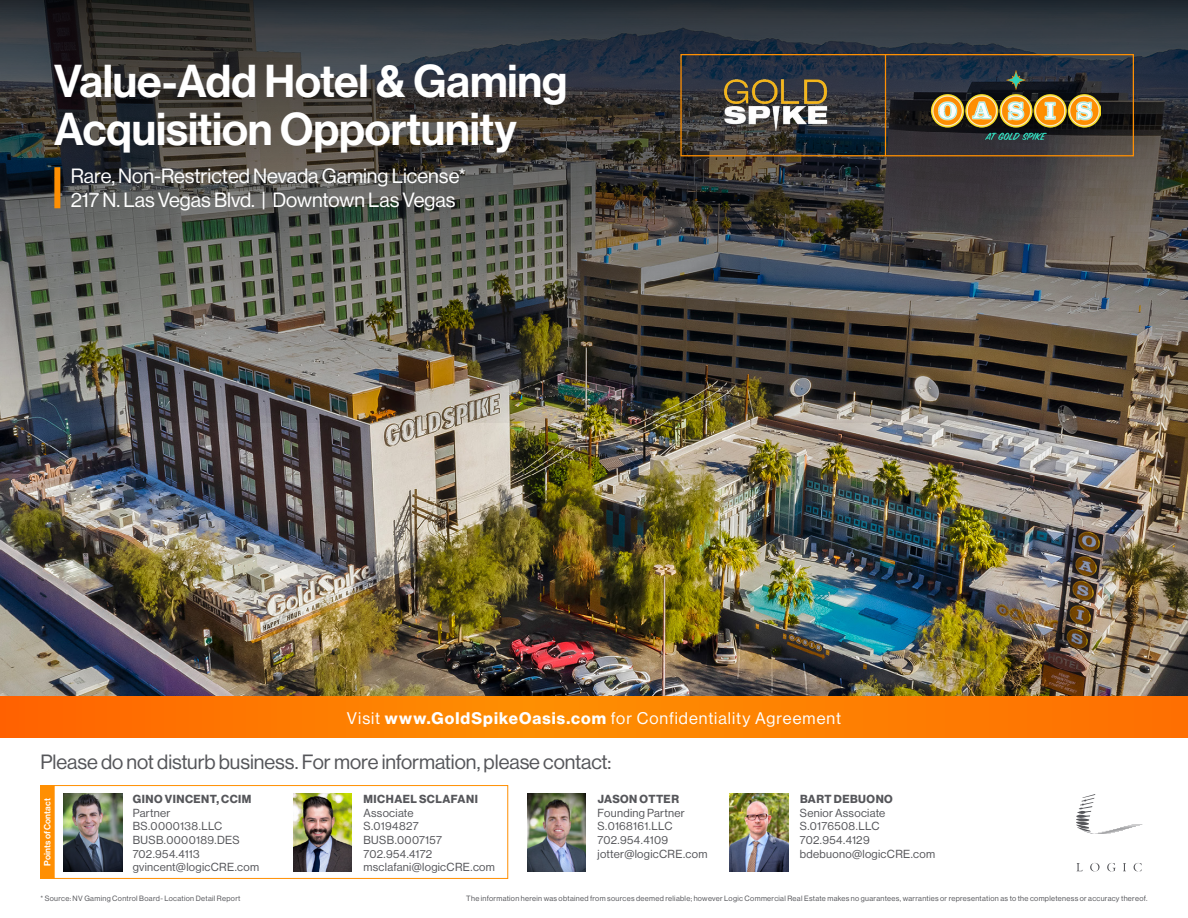
<style>
.page{position:relative;width:1188px;height:918px;background:#fff}
.page>*{position:absolute;margin:0;border:0;box-sizing:border-box;transform-origin:0 0}
.t1{font:45.15px/47.5px "N Haas Grotesk DS Pro 65 Md";letter-spacing:-.005em;color:#fff}
.t2{font:20.25px/24.3px "N Haas Grotesk DS Pro 55 Rg";color:#fff}
.t3{font:20.25px "N Haas Grotesk DS Pro 55 Rg";letter-spacing:-.005em;color:#55565a}
.t4{font:16.5px "N Haas Grotesk DS Pro 55 Rg";letter-spacing:.06em;color:#fff}
.t5{font:11.4px/13.8px "N Haas Grotesk DS Pro 55 Rg";letter-spacing:.025em;color:#55565a}
.t6{font:11.4px "N Haas Grotesk DS Pro 75 Bd";letter-spacing:.045em;color:#55565a}
.t7{font:8.85px "N Haas Grotesk DS Pro 65 Md";color:#fff}
.t8{font:7.5px "N Haas Grotesk DS Pro 55 Rg";letter-spacing:.04em;color:#55565a}
.s1{font-family:"N Haas Grotesk DS Pro 75 Bd"}
</style>
<div class="page">
<img style="left:0;top:422px;width:1188px;height:275px">
<img style="left:0;top:0;width:1188px;height:422px">
<svg style="left:0;top:697px;width:1188px;height:41px;background:#fe7b01"></svg>
<img style="left:932px;top:71px;width:169px;height:68px">
<div style="left:680px;top:54px;width:454px;height:102px;border:1px solid #fe8f02"></div>
<hr style="left:885px;top:54px;width:1px;height:102px;background:#fe8f02">
<img style="left:723px;top:79px;width:107px;height:52px">
<div style="left:54px;top:167px;width:6px;height:41px;background:#fe8f02"></div>
<img style="left:64px;top:794px;width:58px;height:77px">
<img style="left:293px;top:794px;width:59px;height:77px">
<img style="left:527px;top:794px;width:59px;height:78px">
<img style="left:729px;top:794px;width:59px;height:78px">
<div style="left:40px;top:785px;width:14px;height:94px;background:#ff8f02"></div>
<div style="left:54px;top:785px;width:454px;height:94px;border:1px solid #ff8f02"></div>
<svg style="left:1076px;top:794px;width:66px;height:40px"></svg>
<svg style="left:1076px;top:863px;width:7px;height:8px"></svg>
<svg style="left:1090px;top:863px;width:10px;height:9px"></svg>
<svg style="left:1107px;top:863px;width:9px;height:9px"></svg>
<svg style="left:1123px;top:863px;width:3px;height:8px"></svg>
<svg style="left:1134px;top:863px;width:8px;height:8px"></svg>
<h1 class="t1" style="left:54px;top:58px;width:515px">Value-Add Hotel &amp; Gaming<br>Acquisition Opportunity</h1>
<h2 class="t2" style="left:71px;top:164px;width:397px">Rare, Non-Restricted Nevada Gaming License*<br>217 N. Las Vegas Blvd. | Downtown Las Vegas</h2>
<h3 class="t4" style="left:347px;top:709px;width:496px">Visit <span class="s1">www.GoldSpikeOasis.com</span> for Confidentiality Agreement</h3>
<h2 class="t3" style="left:40px;top:751px;width:573px">Please do not disturb business. For more information, please contact:</h2>
<p class="t7" style="left:42px;top:866px;width:69px;rotate:-90deg">Points of Contact</p>
<p class="t6" style="left:133px;top:792px;width:120px">GINO VINCENT, CCIM</p>
<p class="t5" style="left:133px;top:806px;width:128px">Partner<br>BS.0000138.LLC<br>BUSB.0000189.DES<br>702.954.4113 gvincent@logicCRE.com</p>
<p class="t6" style="left:364px;top:792px;width:116px">MICHAEL SCLAFANI</p>
<p class="t5" style="left:363px;top:806px;width:133px">Associate<br>S.0194827<br>BUSB.0007157<br>702.954.4172 msclafani@logicCRE.com</p>
<p class="t6" style="left:598px;top:792px;width:83px">JASON OTTER</p>
<p class="t5" style="left:598px;top:806px;width:111px">Founding Partner<br>S.0168161.LLC<br>702.954.4109 jotter@logicCRE.com</p>
<p class="t6" style="left:800px;top:792px;width:94px">BART DEBUONO</p>
<p class="t5" style="left:800px;top:806px;width:137px">Senior Associate<br>S.0176508.LLC<br>702.954.4129 bdebuono@logicCRE.com</p>
<p class="t8" style="left:41px;top:894px;width:202px">* Source: NV Gaming Control Board- Location Detail Report</p>
<p class="t8" style="left:466px;top:894px;width:683px">The information herein was obtained from sources deemed reliable; however Logic Commercial Real Estate makes no guarantees, warranties or representation as to the completeness or accuracy thereof.</p>
</div>
